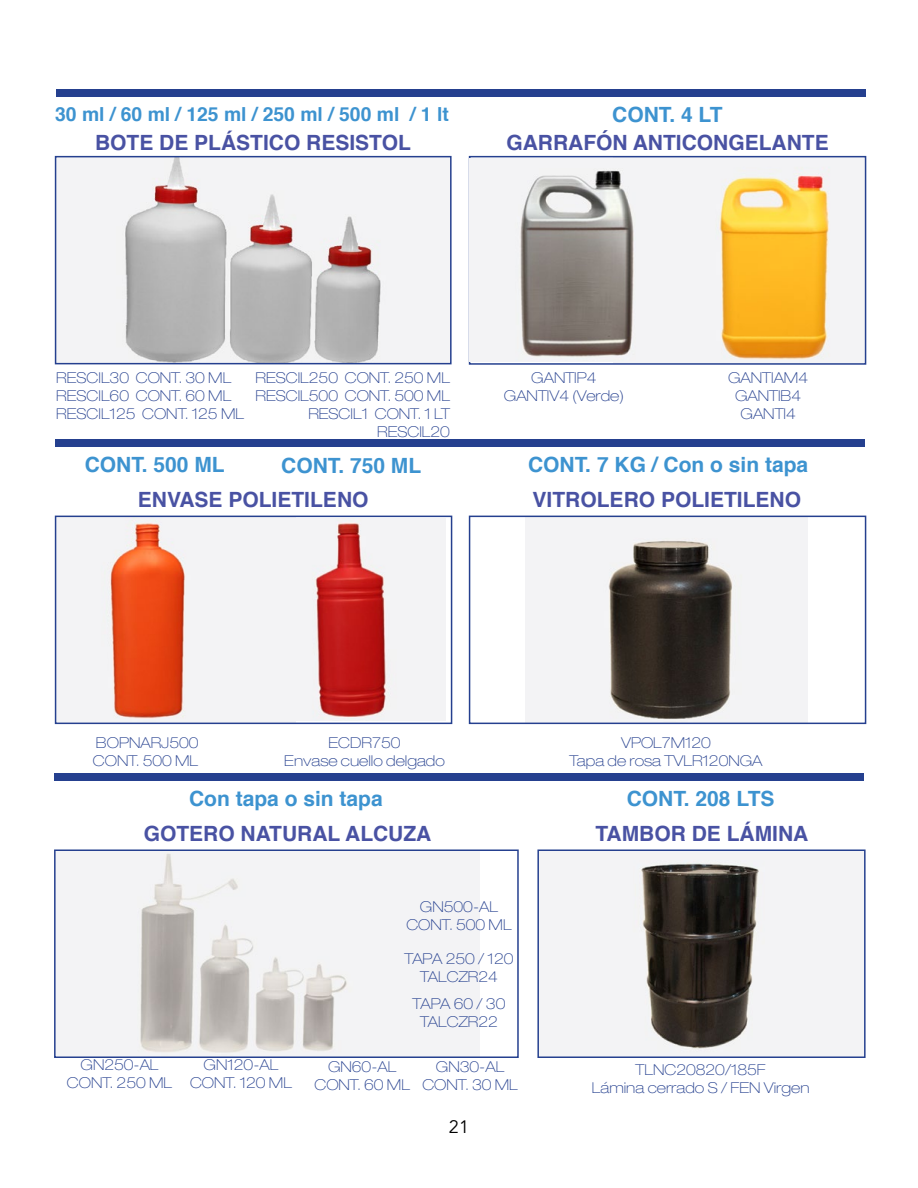
<style>
.page{position:relative;width:918px;height:1188px;background:#fff}
.page>*{position:absolute;margin:0;border:0;box-sizing:border-box;transform-origin:0 0}
.t1{font:700 21px "Helvetica";color:#4952a3}
.t2{font:700 21px "Helvetica";color:#3d93d0}
.t3{font:700 19.35px "Helvetica";color:#3d93d0}
.t4{font:18px "Avenir";color:#000}
.t5{font:100 expanded 15px/18px "Helvetica Neue LT Pro";color:#25408f;text-align:center}
</style>
<div class="page">
<img style="left:58px;top:159px;width:391px;height:202px">
<div style="left:55px;top:156px;width:397px;height:208px;border:2px solid #25408f"></div>
<img style="left:58px;top:519px;width:160px;height:202px">
<div style="left:55px;top:516px;width:397px;height:208px;border:2px solid #25408f"></div>
<img style="left:525px;top:519px;width:282px;height:202px">
<div style="left:469px;top:516px;width:397px;height:208px;border:2px solid #25408f"></div>
<div style="left:55px;top:440px;width:810px;height:7px;background:#25408f"></div>
<div style="left:56px;top:89px;width:810px;height:7px;background:#25408f"></div>
<img style="left:714px;top:159px;width:149px;height:203px">
<div style="left:469px;top:156px;width:397px;height:209px;border:2px solid #25408f"></div>
<img style="left:57px;top:852px;width:423px;height:203px">
<div style="left:54px;top:849px;width:465px;height:209px;border:2px solid #25408f"></div>
<img style="left:540px;top:852px;width:323px;height:203px">
<div style="left:537px;top:849px;width:329px;height:209px;border:2px solid #25408f"></div>
<div style="left:54px;top:774px;width:810px;height:7px;background:#25408f"></div>
<img style="left:470px;top:158px;width:244px;height:204px">
<img style="left:218px;top:519px;width:228px;height:202px">
<p class="t3" style="left:55px;top:98px;width:395px">30 ml / 60 ml / 125 ml / 250 ml / 500 ml / 1 lt</p>
<h1 class="t2" style="left:612px;top:98px;width:112px">CONT. 4 LT</h1>
<h1 class="t1" style="left:95px;top:126px;width:317px">BOTE DE PLÁSTICO RESISTOL</h1>
<h1 class="t1" style="left:506px;top:126px;width:324px">GARRAFÓN ANTICONGELANTE</h1>
<p class="t5" style="left:256px;top:368px;width:196px;text-align:right">RESCIL250 CONT. 250 ML<br>RESCIL500 CONT. 500 ML<br>RESCIL1 CONT. 1 LT<br>RESCIL20</p>
<p class="t5" style="left:504px;top:368px;width:122px">GANTIP4<br>GANTIV4 (Verde)</p>
<p class="t5" style="left:56px;top:368px;width:189px;text-align:left">RESCIL30 CONT. 30 ML<br>RESCIL60 CONT. 60 ML<br>RESCIL125 CONT. 125 ML</p>
<p class="t5" style="left:728px;top:368px;width:81px">GANTIAM4<br>GANTIB4<br>GANTI4</p>
<h1 class="t2" style="left:85px;top:448px;width:142px">CONT. 500 ML</h1>
<h1 class="t2" style="left:281px;top:449px;width:142px">CONT. 750 ML</h1>
<h1 class="t2" style="left:528px;top:448px;width:282px">CONT. 7 KG / Con o sin tapa</h1>
<h1 class="t1" style="left:138px;top:483px;width:232px">ENVASE POLIETILENO</h1>
<h1 class="t1" style="left:533px;top:483px;width:270px">VITROLERO POLIETILENO</h1>
<p class="t5" style="left:93px;top:733px;width:107px;text-align:left">BOPNARJ500<br>CONT. 500 ML</p>
<p class="t5" style="left:284px;top:733px;width:162px">ECDR750<br>Envase cuello delgado</p>
<p class="t5" style="left:569px;top:733px;width:195px">VPOL7M120<br>Tapa de rosa TVLR120NGA</p>
<h1 class="t2" style="left:189px;top:781px;width:195px">Con tapa o sin tapa</h1>
<h1 class="t2" style="left:627px;top:781px;width:149px">CONT. 208 LTS</h1>
<h1 class="t1" style="left:144px;top:817px;width:289px">GOTERO NATURAL ALCUZA</h1>
<h1 class="t1" style="left:595px;top:817px;width:215px">TAMBOR DE LÁMINA</h1>
<p class="t5" style="left:406px;top:898px;width:107px">GN500-AL<br>CONT. 500 ML</p>
<p class="t5" style="left:405px;top:950px;width:110px">TAPA 250 / 120<br>TALCZR24</p>
<p class="t5" style="left:413px;top:994px;width:94px">TAPA 60 / 30<br>TALCZR22</p>
<p class="t5" style="left:67px;top:1055px;width:107px">GN250-AL<br>CONT. 250 ML</p>
<p class="t5" style="left:314px;top:1058px;width:97px">GN60-AL<br>CONT. 60 ML</p>
<p class="t5" style="left:422px;top:1058px;width:97px">GN30-AL<br>CONT. 30 ML</p>
<p class="t5" style="left:190px;top:1055px;width:103px">GN120-AL<br>CONT. 120 ML</p>
<p class="t4" style="left:449px;top:1116px;width:22px">21</p>
<p class="t5" style="left:592px;top:1061px;width:219px">TLNC20820/185F<br>Lámina cerrado S / FEN Virgen</p>
</div>
